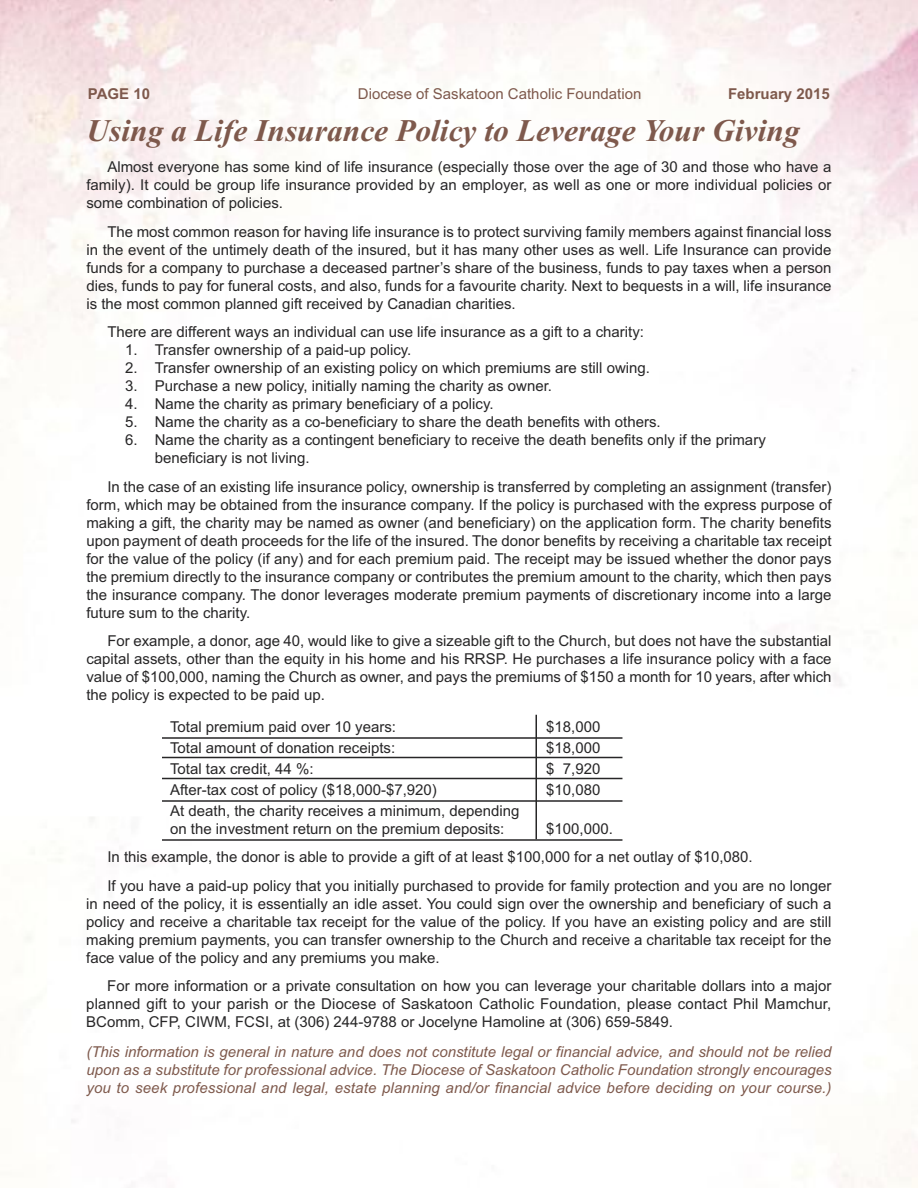
<style>
.page{position:relative;width:918px;height:1188px;background:#fff}
.page>*{position:absolute;margin:0;border:0;box-sizing:border-box;transform-origin:0 0}
.t1{font:italic 700 31.5px "Times New Roman";color:#7e594c}
.t2{font:15px/18px "Arial";color:#272627;text-align:justify}
.t3{font:italic 15px/18px "Arial";letter-spacing:.01em;color:#7e594c;text-align:justify}
.t4{font:15px "Arial";color:#7e594c}
.t5{font:700 15px "Arial";color:#7e594c}
</style>
<div class="page">
<hr style="left:162px;top:737px;width:460px;height:2px;background:#272627">
<hr style="left:162px;top:757px;width:460px;height:1px;background:#272627">
<hr style="left:162px;top:778px;width:460px;height:1px;background:#272627">
<hr style="left:162px;top:800px;width:460px;height:2px;background:#272627">
<hr style="left:162px;top:839px;width:460px;height:2px;background:#272627">
<hr style="left:536px;top:715px;width:1px;height:124px;background:#272627">
<p class="t5" style="left:88px;top:85px;width:64px">PAGE 10</p>
<p class="t4" style="left:358px;top:85px;width:285px">Diocese of Saskatoon Catholic Foundation</p>
<p class="t5" style="left:728px;top:85px;width:103px">February 2015</p>
<h1 class="t1" style="left:86px;top:111px;width:715px">Using a Life Insurance Policy to Leverage Your Giving</h1>
<p class="t2" style="left:86px;top:158px;width:747px;text-indent:21px">Almost everyone has some kind of life insurance (especially those over the age of 30 and those who have a family). It could be group life insurance provided by an employer, as well as one or more individual policies or some combination of policies.</p>
<p class="t2" style="left:86px;top:222px;width:747px;text-indent:21px">The most common reason for having life insurance is to protect surviving family members against financial loss in the event of the untimely death of the insured, but it has many other uses as well. Life Insurance can provide funds for a company to purchase a deceased partner’s share of the business, funds to pay taxes when a person dies, funds to pay for funeral costs, and also, funds for a favourite charity. Next to bequests in a will, life insurance is the most common planned gift received by Canadian charities.</p>
<p class="t2" style="left:107px;top:323px;width:538px">There are different ways an individual can use life insurance as a gift to a charity:</p>
<p class="t2" style="left:125px;top:341px;width:288px">1. Transfer ownership of a paid-up policy.</p>
<p class="t2" style="left:125px;top:359px;width:527px">2. Transfer ownership of an existing policy on which premiums are still owing.</p>
<p class="t2" style="left:125px;top:377px;width:429px">3. Purchase a new policy, initially naming the charity as owner.</p>
<p class="t2" style="left:125px;top:395px;width:370px">4. Name the charity as primary beneficiary of a policy.</p>
<p class="t2" style="left:125px;top:413px;width:537px">5. Name the charity as a co-beneficiary to share the death benefits with others.</p>
<p class="t2" style="left:155px;top:431px;width:613px;text-indent:-30px">6. Name the charity as a contingent beneficiary to receive the death benefits only if the primary beneficiary is not living.</p>
<p class="t2" style="left:86px;top:477px;width:747px;text-indent:21px">In the case of an existing life insurance policy, ownership is transferred by completing an assignment (transfer) form, which may be obtained from the insurance company. If the policy is purchased with the express purpose of making a gift, the charity may be named as owner (and beneficiary) on the application form. The charity benefits upon payment of death proceeds for the life of the insured. The donor benefits by receiving a charitable tax receipt for the value of the policy (if any) and for each premium paid. The receipt may be issued whether the donor pays the premium directly to the insurance company or contributes the premium amount to the charity, which then pays the insurance company. The donor leverages moderate premium payments of discretionary income into a large future sum to the charity.</p>
<p class="t2" style="left:86px;top:632px;width:747px;text-indent:21px">For example, a donor, age 40, would like to give a sizeable gift to the Church, but does not have the substantial capital assets, other than the equity in his home and his RRSP. He purchases a life insurance policy with a face value of $100,000, naming the Church as owner, and pays the premiums of $150 a month for 10 years, after which the policy is expected to be paid up.</p>
<p class="t2" style="left:170px;top:717px;width:227px">Total premium paid over 10 years:</p>
<p class="t2" style="left:546px;top:717px;width:56px">$18,000</p>
<p class="t2" style="left:170px;top:738px;width:227px">Total amount of donation receipts:</p>
<p class="t2" style="left:546px;top:738px;width:56px">$18,000</p>
<p class="t2" style="left:170px;top:759px;width:145px">Total tax credit, 44 %:</p>
<p class="t2" style="left:546px;top:759px;width:56px">$ 7,920</p>
<p class="t2" style="left:170px;top:780px;width:268px">After-tax cost of policy ($18,000-$7,920)</p>
<p class="t2" style="left:546px;top:780px;width:56px">$10,080</p>
<p class="t2" style="left:170px;top:801px;width:351px">At death, the charity receives a minimum, depending on the investment return on the premium deposits:</p>
<p class="t2" style="left:107px;top:814px;width:726px;line-height:28.5px;text-align:left;text-indent:439px">$100,000.<br>In this example, the donor is able to provide a gift of at least $100,000 for a net outlay of $10,080.<br>If you have a paid-up policy that you initially purchased to provide for family protection and you are no longer</p>
<p class="t2" style="left:86px;top:894px;width:747px">in need of the policy, it is essentially an idle asset. You could sign over the ownership and beneficiary of such a policy and receive a charitable tax receipt for the value of the policy. If you have an existing policy and are still making premium payments, you can transfer ownership to the Church and receive a charitable tax receipt for the face value of the policy and any premiums you make.</p>
<p class="t2" style="left:86px;top:977px;width:747px;text-indent:21px">For more information or a private consultation on how you can leverage your charitable dollars into a major planned gift to your parish or the Diocese of Saskatoon Catholic Foundation, please contact Phil Mamchur, BComm, CFP, CIWM, FCSI, at (306) 244-9788 or Jocelyne Hamoline at (306) 659-5849.</p>
<p class="t3" style="left:86px;top:1043px;width:747px">(This information is general in nature and does not constitute legal or financial advice, and should not be relied upon as a substitute for professional advice. The Diocese of Saskatoon Catholic Foundation strongly encourages you to seek professional and legal, estate planning and/or financial advice before deciding on your course.)</p>
</div>
